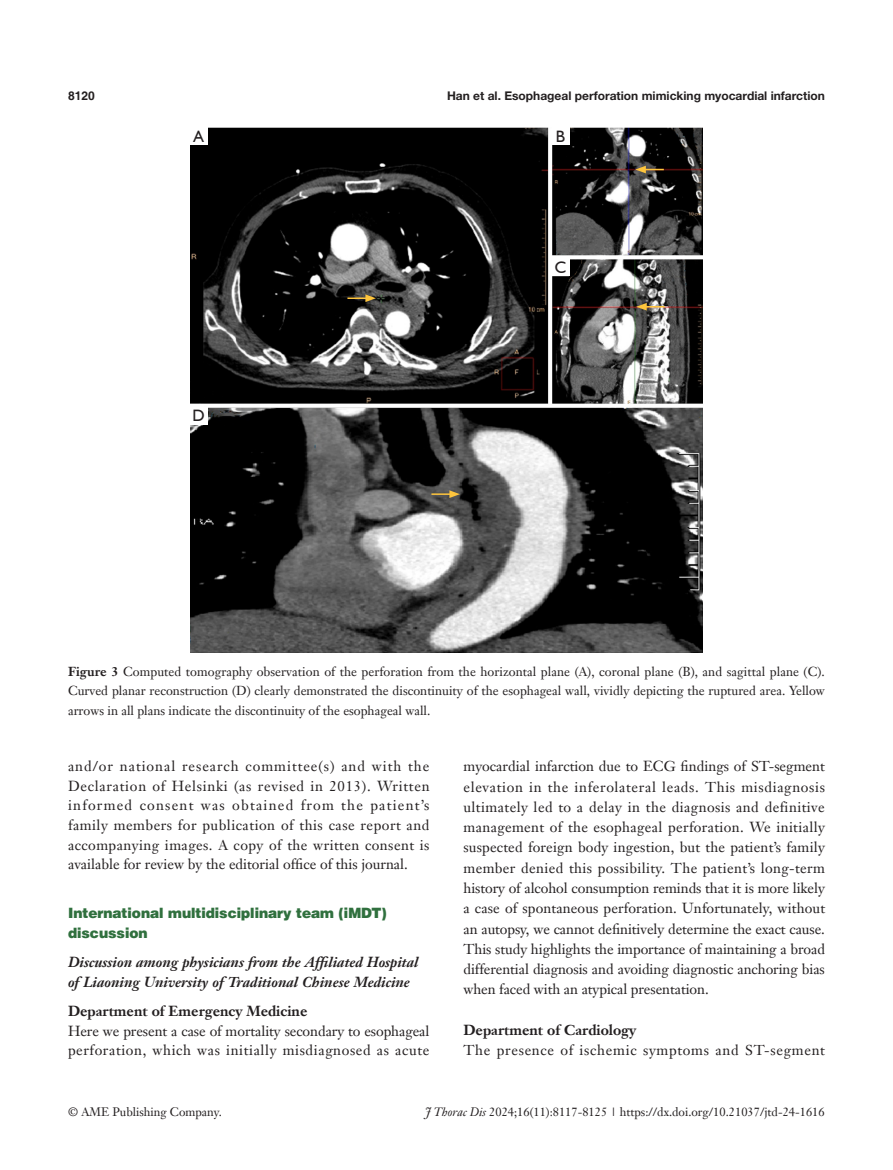
<style>
.page{position:relative;width:893px;height:1170px;background:#fff}
.page>*{position:absolute;margin:0;border:0;box-sizing:border-box;transform-origin:0 0}
.Cite{font:16.5px "Humanist 521 BT";color:#231f20}
.t1{font:14.25px/20.2px "Janson Text LT";color:#231f20;text-align:justify}
._2ji-6_5{font:italic 700 14.25px/19.5px "Janson Text LT";color:#231f20}
.t2{font:14.25px/19.5px "Janson Text LT";letter-spacing:.02em;color:#231f20}
._3ji-zhengti{font:700 14.25px "Janson Text LT";color:#231f20}
._1ji-6_5{font:900 14.25px/19.5px "Helvetica";color:#30703e}
.t3{font:14.25px "Janson Text LT";letter-spacing:.05em;color:#231f20}
.tuzhu{font:12.75px/19.5px "Janson Text LT";color:#231f20;text-align:justify}
.t4{font:12px "Janson Text LT";color:#231f20}
.t5{font:700 12px "Helvetica Neue LT Pro";color:#231f20}
.t6{font:700 12px "Helvetica";color:#231f20}
.s1{font-weight:700}
.s2{font-style:italic}
</style>
<div class="page">
<img style="left:190px;top:128px;width:513px;height:524px">
<div style="left:190px;top:128px;width:17px;height:17px;background:#fff"></div>
<div style="left:552px;top:128px;width:17px;height:17px;background:#fff"></div>
<div style="left:552px;top:259px;width:17px;height:17px;background:#fff"></div>
<div style="left:190px;top:407px;width:17px;height:17px;background:#fff"></div>
<svg style="left:635px;top:166px;width:29px;height:7px"></svg>
<svg style="left:636px;top:303px;width:29px;height:7px"></svg>
<hr style="left:347px;top:297px;width:21px;height:2px;background:#fec53d">
<svg style="left:365px;top:294px;width:11px;height:8px"></svg>
<hr style="left:431px;top:493px;width:21px;height:2px;background:#fec53d">
<svg style="left:449px;top:490px;width:11px;height:8px"></svg>
<p class="t6" style="left:68px;top:88px;width:28px">8120</p>
<p class="t5" style="left:447px;top:88px;width:379px">Han et al. Esophageal perforation mimicking myocardial infarction</p>
<p class="Cite" style="left:193px;top:126px;width:12px">A</p>
<p class="Cite" style="left:556px;top:126px;width:11px">B</p>
<p class="Cite" style="left:193px;top:405px;width:14px">D</p>
<p class="Cite" style="left:555px;top:257px;width:13px">C</p>
<p class="tuzhu" style="left:68px;top:661px;width:758px"><span class="s1">Figure 3</span> Computed tomography observation of the perforation from the horizontal plane (A), coronal plane (B), and sagittal plane (C).<br>Curved planar reconstruction (D) clearly demonstrated the discontinuity of the esophageal wall, vividly depicting the ruptured area. Yellow arrows in all plans indicate the discontinuity of the esophageal wall.</p>
<p class="t1" style="left:68px;top:756px;width:363px;line-height:19.5px">and/or national research committee(s) and with the Declaration of Helsinki (as revised in 2013). Written informed consent was obtained from the patient’s family members for publication of this case report and accompanying images. A copy of the written consent is available for review by the editorial office of this journal.</p>
<p class="_1ji-6_5" style="left:68px;top:902px;width:320px">International multidisciplinary team (iMDT) discussion</p>
<p class="_2ji-6_5" style="left:68px;top:952px;width:352px">Discussion among physicians from the Affiliated Hospital of Liaoning University of Traditional Chinese Medicine</p>
<p class="_3ji-zhengti" style="left:68px;top:1001px;width:241px">Department of Emergency Medicine</p>
<p class="t2" style="left:68px;top:1020px;width:363px">Here we present a case of mortality secondary to esophageal perforation, which was initially misdiagnosed as acute</p>
<p class="t1" style="left:463px;top:756px;width:363px">myocardial infarction due to ECG findings of ST-segment elevation in the inferolateral leads. This misdiagnosis ultimately led to a delay in the diagnosis and definitive management of the esophageal perforation. We initially suspected foreign body ingestion, but the patient’s family member denied this possibility. The patient’s long-term history of alcohol consumption reminds that it is more likely a case of spontaneous perforation. Unfortunately, without an autopsy, we cannot definitively determine the exact cause.<br>This study highlights the importance of maintaining a broad differential diagnosis and avoiding diagnostic anchoring bias when faced with an atypical presentation.</p>
<p class="_3ji-zhengti" style="left:463px;top:1020px;width:174px">Department of Cardiology</p>
<p class="t3" style="left:463px;top:1041px;width:363px">The presence of ischemic symptoms and ST-segment</p>
<p class="t4" style="left:68px;top:1104px;width:155px">© AME Publishing Company.</p>
<p class="t4" style="left:425px;top:1104px;width:401px"><span class="s2">J Thorac Dis</span> 2024;16(11):8117-8125 | https://dx.doi.org/10.21037/jtd-24-1616</p>
</div>
